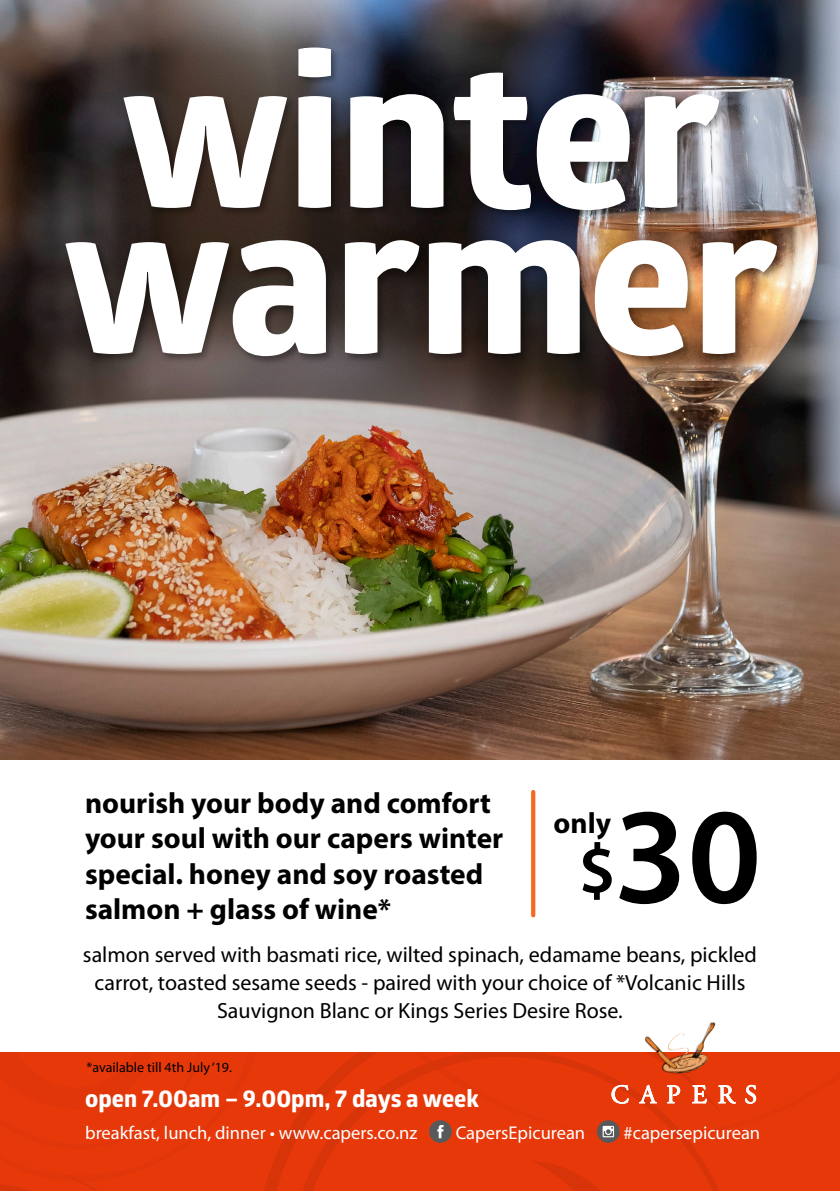
<style>
.page{position:relative;width:840px;height:1191px;background:#fff}
.page>*{position:absolute;margin:0;border:0;box-sizing:border-box;transform-origin:0 0}
.t1{font:700 211px "Globerx";letter-spacing:-.015em;color:#fff}
.t2{font:600 137.4px "Myriad Pro";color:#000}
.t3{font:600 70.6px "Myriad Pro";color:#000}
.t4{font:700 29.4px/35.2px "Myriad Pro";color:#000}
.t5{font:700 24px "Globerx";color:#fff}
.t6{font:22px/28px "Myriad Pro";color:#000;text-align:center}
.t7{font:18.4px "Myriad Pro";color:#fff}
.t8{font:14px "Myriad Pro";color:#000}
</style>
<div class="page">
<img style="left:0;top:0;width:839px;height:760px">
<div style="left:64px;top:46px;width:722px;height:320px;background:#000;opacity:.35"></div>
<div style="left:768px;top:1052px;width:71px;height:132px;background:#e7380a"></div>
<div style="left:0;top:1052px;width:768px;height:139px;background:#e7380a"></div>
<img style="left:644px;top:1022px;width:75px;height:54px">
<svg style="left:610px;top:1084px;width:18px;height:20px"></svg>
<svg style="left:638px;top:1085px;width:18px;height:19px"></svg>
<svg style="left:666px;top:1084px;width:14px;height:20px"></svg>
<svg style="left:691px;top:1084px;width:16px;height:20px"></svg>
<svg style="left:717px;top:1084px;width:19px;height:20px"></svg>
<svg style="left:744px;top:1084px;width:12px;height:20px"></svg>
<div style="left:429px;top:1120px;width:22px;height:22px;background:#57595b;border-radius:50%"></div>
<svg style="left:437px;top:1124px;width:6px;height:14px"></svg>
<svg style="left:596px;top:1120px;width:23px;height:22px"></svg>
<svg style="left:602px;top:1125px;width:11px;height:12px"></svg>
<svg style="left:531px;top:792px;width:4px;height:123px"></svg>
<p class="t1" style="left:121px;top:-20px;width:599px">winter</p>
<p class="t1" style="left:63px;top:126px;width:715px">warmer</p>
<p class="t4" style="left:85px;top:784px;width:419px">nourish your body and comfort your soul with our capers winter special. honey and soy roasted salmon + glass of wine*</p>
<p class="t2" style="left:613px;top:769px;width:149px">30</p>
<p class="t4" style="left:553px;top:804px;width:59px">only</p>
<p class="t3" style="left:578px;top:825px;width:39px">$</p>
<p class="t6" style="left:83px;top:940px;width:675px">salmon served with basmati rice, wilted spinach, edamame beans, pickled carrot, toasted sesame seeds - paired with your choice of *Volcanic Hills<br>Sauvignon Blanc or Kings Series Desire Rose.</p>
<p class="t8" style="left:87px;top:1060px;width:147px">*available till 4th July ‘19.</p>
<p class="t5" style="left:85px;top:1081px;width:395px">open 7.00am – 9.00pm, 7 days a week</p>
<p class="t7" style="left:85px;top:1122px;width:333px">breakfast, lunch, dinner • www.capers.co.nz</p>
<p class="t7" style="left:455px;top:1122px;width:131px">CapersEpicurean</p>
<p class="t7" style="left:623px;top:1122px;width:138px">#capersepicurean</p>
</div>
